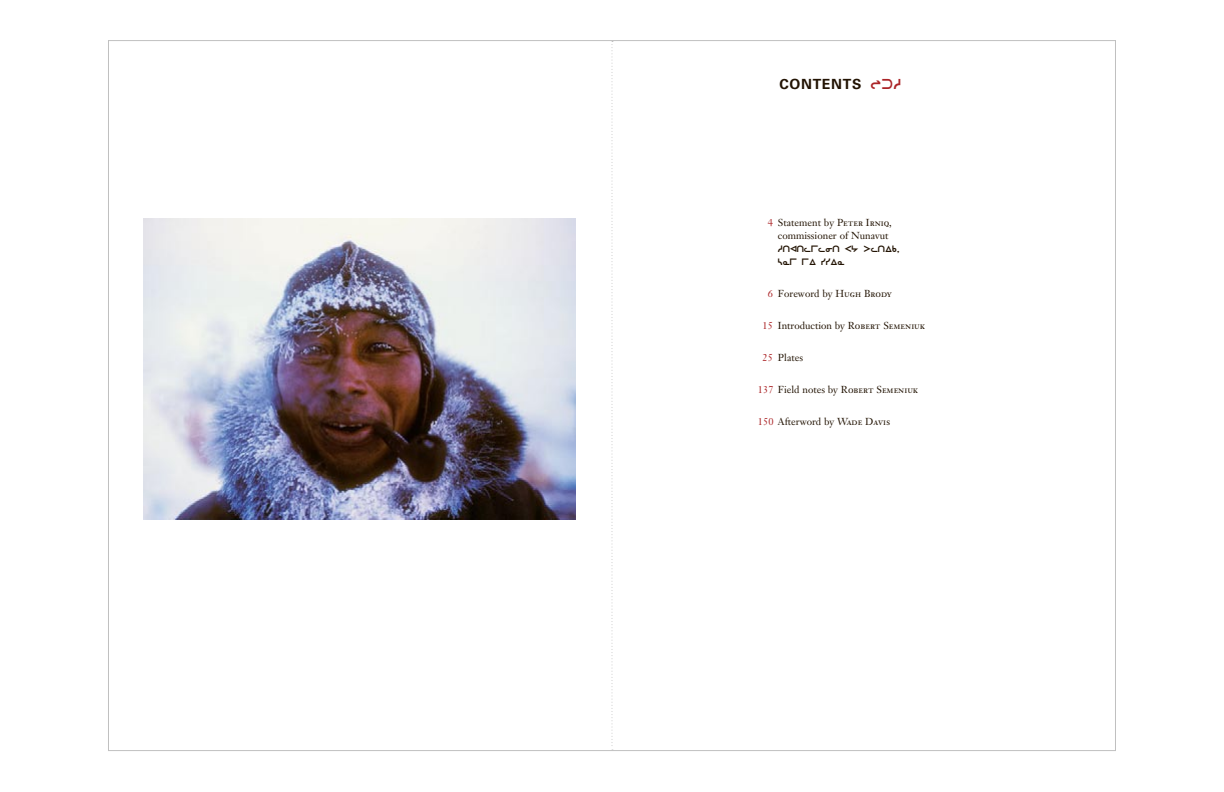
<style>
.page{position:relative;width:1224px;height:792px;background:#fff}
.page>*{position:absolute;margin:0;border:0;box-sizing:border-box;transform-origin:0 0}
.t1{font:700 14px "Univers";letter-spacing:.05em;color:#221303}
.body{font:10px "Janson Text";color:#221303}
.body-2{font:10px "Janson Text Roman SC";color:#221303}
.body-3{font:9px "Inuktitut Sri";color:#221303}
.s1{font-family:"Inuktitut Sri";font-weight:400;color:#ab2427}
.s2{color:#ab2427}
.s3{font-family:"Janson Text Roman SC"}
.s4{font-family:"Janson Text";color:#ab2427}
.s5{font-family:"Janson Text"}
</style>
<div class="page">
<svg style="left:611px;top:44px;width:2px;height:702px"></svg>
<img style="left:144px;top:218px;width:432px;height:301px">
<p class="t1" style="left:779px;top:76px;width:123px">CONTENTS <span class="s1">ITS</span></p>
<p class="body" style="left:768px;top:216px;width:126px"><span class="s2">4</span> Statement by <span class="s3">Peter Irniq</span>,</p>
<p class="body" style="left:778px;top:229px;width:112px">commissioner of Nunavut</p>
<p class="body-3" style="left:778px;top:245px;width:123px">STATEMENT BY PETIQ,</p>
<p class="body-3" style="left:778px;top:258px;width:68px">COM MI SSIO</p>
<p class="body" style="left:768px;top:287px;width:126px"><span class="s2">6</span> Foreword by <span class="s3">Hugh Brody</span></p>
<p class="body" style="left:763px;top:319px;width:164px"><span class="s2">15</span> Introduction by <span class="s3">Robert Semeniuk</span></p>
<p class="body" style="left:763px;top:351px;width:42px"><span class="s2">25</span> Plates</p>
<p class="body-2" style="left:758px;top:384px;width:162px"><span class="s4">137</span> <span class="s5">Field notes by</span> Robert Semeniuk</p>
<p class="body" style="left:758px;top:415px;width:134px"><span class="s2">150</span> Afterword by <span class="s3">Wade Davis</span></p>
</div>
